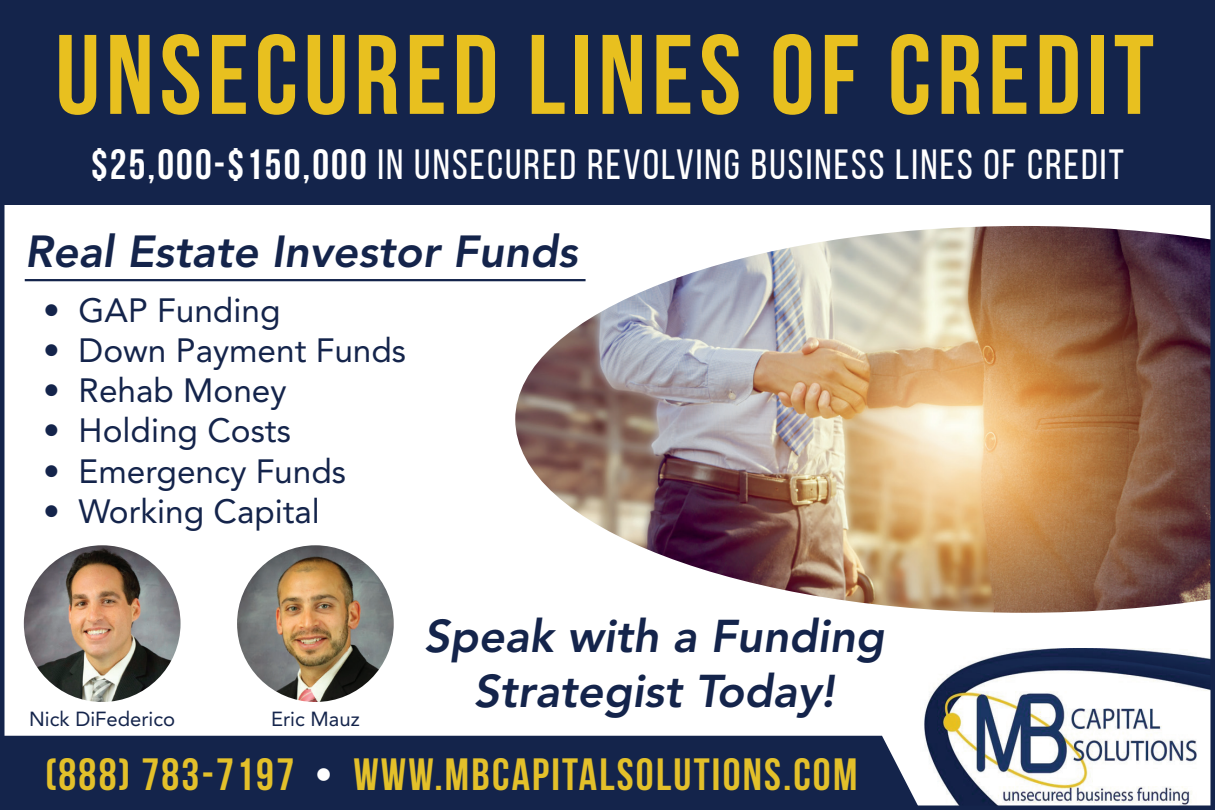
<style>
.page{position:relative;width:1215px;height:810px;background:#fff}
.page>*{position:absolute;margin:0;border:0;box-sizing:border-box;transform-origin:0 0}
.t1{font:700 112.73px "Bebas Neue";letter-spacing:.05em;color:#e8c01f}
.t2{font:italic 800 45.45px/54.7px "Avenir LT Std";color:#14244b;text-align:center}
.t3{font:700 45px "Bebas Neue";letter-spacing:.05em;color:#e3c02a}
.t4{font:italic 800 44.55px "Avenir LT Std";color:#14244b}
.t5{font:42.07px "Bebas Neue";letter-spacing:.05em;color:#fff}
.t6{font:33.52px "Avenir LT Std";color:#14244b}
.t7{font:20.25px "Avenir LT Std";color:#14244b}
.s1{font-weight:700}
.s2{color:#fff}
</style>
<div class="page">
<img style="left:0;top:0;width:1215px;height:810px">
<hr style="left:25px;top:279px;width:561px;height:2px;background:#14244b">
<h1 class="t1" style="left:55px;top:13px;width:1100px">UNSECURED LINES OF CREDIT</h1>
<p class="t5" style="left:91px;top:142px;width:1034px"><span class="s1">$25,000-$150,000</span> IN UNSECURED REVOLVING BUSINESS LINES OF CREDIT</p>
<h3 class="t4" style="left:25px;top:225px;width:554px">Real Estate Investor Funds</h3>
<p class="t6" style="left:43px;top:291px;width:239px">• GAP Funding</p>
<p class="t6" style="left:43px;top:331px;width:364px">• Down Payment Funds</p>
<p class="t6" style="left:43px;top:371px;width:245px">• Rehab Money</p>
<p class="t6" style="left:43px;top:411px;width:249px">• Holding Costs</p>
<p class="t6" style="left:43px;top:451px;width:304px">• Emergency Funds</p>
<p class="t6" style="left:43px;top:492px;width:278px">• Working Capital</p>
<p class="t7" style="left:29px;top:707px;width:147px">Nick DiFederico</p>
<p class="t7" style="left:271px;top:707px;width:90px">Eric Mauz</p>
<h2 class="t2" style="left:424px;top:610px;width:462px">Speak with a Funding<br>Strategist Today!</h2>
<h3 class="t3" style="left:45px;top:750px;width:814px">(888) 783-7197 <span class="s2">•</span> WWW.MBCAPITALSOLUTIONS.COM</h3>
</div>
